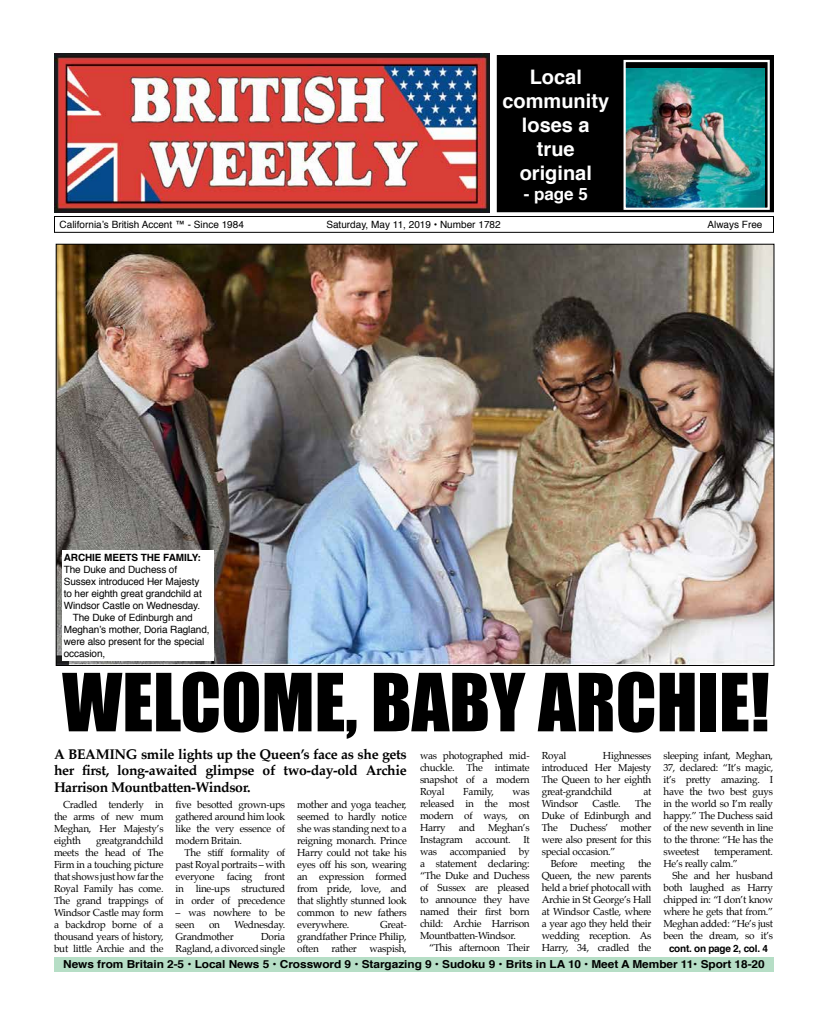
<style>
.page{position:relative;width:828px;height:1026px;background:#fff}
.page>*{position:absolute;margin:0;border:0;box-sizing:border-box;transform-origin:0 0}
.t1{font:74px "Impact";color:#000}
.t2{font:700 20px/24px "Helvetica";color:#fff;text-align:center}
.t3{font:700 17px "Helvetica";color:#fff}
.t4{font:700 14px/16.8px "Palatino";letter-spacing:-.025em;color:#000;text-align:justify}
.t5{font:700 11px "Helvetica";letter-spacing:-.005em;color:#000;scale:1.08 1}
.t6{font:10px/12px "Palatino";letter-spacing:-.025em;color:#000;text-align:justify}
.t7{font:10px "Helvetica";letter-spacing:-.01em;color:#000}
.t8{font:700 10px "Helvetica";letter-spacing:-.01em;color:#000}
</style>
<div class="page">
<div style="left:54px;top:216px;width:720px;height:17px;border:1px solid #000"></div>
<div style="left:54px;top:957px;width:720px;height:14px;background:#b6dec6"></div>
<img style="left:54px;top:54px;width:436px;height:159px">
<div style="left:497px;top:56px;width:277px;height:156px;background:#000"></div>
<div style="left:497px;top:55px;width:277px;height:157px;border:1px solid #000"></div>
<img style="left:627px;top:68px;width:138px;height:139px">
<div style="left:624px;top:60px;width:146px;height:150px;border:2px solid #fff"></div>
<img style="left:58px;top:246px;width:714px;height:418px">
<div style="left:62px;top:550px;width:152px;height:111px;background:#fff"></div>
<h2 class="t2" style="left:503px;top:65px;width:108px">Local community loses a true original</h2>
<h3 class="t3" style="left:524px;top:181px;width:66px">- page 5</h3>
<p class="t7" style="left:60px;top:216px;width:186px">California’s British Accent ™ - Since 1984</p>
<p class="t7" style="left:326px;top:216px;width:176px">Saturday, May 11, 2019 • Number 1782</p>
<p class="t7" style="left:707px;top:216px;width:57px">Always Free</p>
<p class="t8" style="left:64px;top:550px;width:139px">ARCHIE MEETS THE FAMILY:</p>
<p class="t7" style="left:64px;top:562px;width:115px">The Duke and Duchess of</p>
<p class="t7" style="left:64px;top:574px;width:137px">Sussex introduced Her Majesty</p>
<p class="t7" style="left:64px;top:586px;width:139px">to her eighth great grandchild at</p>
<p class="t7" style="left:64px;top:598px;width:138px">Windsor Castle on Wednesday.</p>
<p class="t7" style="left:73px;top:610px;width:121px">The Duke of Edinburgh and</p>
<p class="t7" style="left:64px;top:622px;width:147px">Meghan’s mother, Doria Ragland,</p>
<p class="t7" style="left:64px;top:634px;width:142px">were also present for the special</p>
<p class="t7" style="left:64px;top:646px;width:43px">occasion,</p>
<h1 class="t1" style="left:62px;top:645px;width:709px">WELCOME, BABY ARCHIE!</h1>
<h3 class="t4" style="left:54px;top:745px;width:354px">A BEAMING smile lights up the Queen’s face as she gets her first, long-awaited glimpse of two-day-old Archie Harrison Mountbatten-Windsor.</h3>
<p class="t6" style="left:54px;top:798px;width:111px;text-indent:9px">Cradled tenderly in the arms of new mum Meghan, Her Majesty’s eighth</p>
<p class="t6" style="left:54px;top:834px;width:111px;text-indent:42px">greatgrandchild meets the head of The Firm in a touching picture that shows just how far the Royal Family has come.<br>The grand trappings of Windsor Castle may form a backdrop borne of a thousand years of history, but little Archie and the</p>
<p class="t6" style="left:176px;top:798px;width:111px">five besotted grown-ups gathered around him look like the very essence of modern Britain.</p>
<p class="t6" style="left:176px;top:846px;width:111px;text-indent:9px">The stiff formality of past Royal portraits – with everyone facing front in line-ups structured in order of precedence</p>
<p class="t6" style="left:176px;top:906px;width:111px">– was nowhere to be seen</p>
<p class="t6" style="left:209px;top:918px;width:13px">on</p>
<p class="t6" style="left:235px;top:918px;width:52px">Wednesday.</p>
<p class="t6" style="left:176px;top:930px;width:60px">Grandmother</p>
<p class="t6" style="left:176px;top:930px;width:111px;text-align:right">Doria<br>Ragland, a divorced single</p>
<p class="t6" style="left:297px;top:798px;width:111px">mother and yoga teacher, seemed to hardly notice she was standing next to a reigning monarch. Prince Harry could not take his eyes off his son, wearing an expression formed from pride, love, and that slightly stunned look common to new fathers everywhere.</p>
<p class="t6" style="left:297px;top:918px;width:111px;text-indent:83px">Great&shy;grandfather Prince Philip, often</p>
<p class="t6" style="left:331px;top:942px;width:27px">rather</p>
<p class="t6" style="left:369px;top:942px;width:39px">waspish,</p>
<p class="t6" style="left:420px;top:750px;width:111px">was photographed mid&shy;chuckle. The intimate snapshot of a modern Royal</p>
<p class="t6" style="left:463px;top:786px;width:32px">Family,</p>
<p class="t6" style="left:420px;top:786px;width:111px;text-indent:93px">was released in the most modern of ways, on Harry</p>
<p class="t6" style="left:459px;top:822px;width:18px">and</p>
<p class="t6" style="left:488px;top:822px;width:43px">Meghan’s</p>
<p class="t6" style="left:420px;top:834px;width:45px">Instagram</p>
<p class="t6" style="left:476px;top:834px;width:37px">account.</p>
<p class="t6" style="left:523px;top:834px;width:8px">It</p>
<p class="t6" style="left:420px;top:846px;width:19px">was</p>
<p class="t6" style="left:450px;top:846px;width:58px">accompanied</p>
<p class="t6" style="left:420px;top:846px;width:111px;text-indent:99px">by a statement declaring: “The Duke and Duchess of Sussex are pleased to announce they have named their first born child: Archie Harrison Mountbatten-Windsor.</p>
<p class="t6" style="left:429px;top:942px;width:102px">“This afternoon Their</p>
<p class="t6" style="left:542px;top:750px;width:111px;text-indent:61px">Highnesses introduced Her Majesty The Queen to her eighth great-grandchild</p>
<p class="t6" style="left:542px;top:750px;width:26px">Royal</p>
<p class="t6" style="left:643px;top:786px;width:10px">at</p>
<p class="t6" style="left:542px;top:798px;width:38px">Windsor</p>
<p class="t6" style="left:593px;top:798px;width:30px">Castle.</p>
<p class="t6" style="left:635px;top:798px;width:18px">The</p>
<p class="t6" style="left:542px;top:810px;width:111px">Duke of Edinburgh and</p>
<p class="t6" style="left:542px;top:822px;width:111px">The Duchess’ mother</p>
<p class="t6" style="left:542px;top:834px;width:111px">were also present for this</p>
<p class="t6" style="left:542px;top:846px;width:75px">special occasion.”</p>
<p class="t6" style="left:551px;top:858px;width:29px">Before</p>
<p class="t6" style="left:591px;top:858px;width:36px">meeting</p>
<p class="t6" style="left:542px;top:858px;width:111px;text-indent:96px">the Queen, the new parents held a brief photocall with Archie in St George’s Hall at Windsor Castle, where a year ago they held their wedding reception. As Harry, 34, cradled the</p>
<p class="t6" style="left:663px;top:750px;width:111px">sleeping infant, Meghan, 37, declared: “It’s magic, it’s pretty amazing. I have the two best guys in the world so I’m really happy.” The Duchess said of the new seventh in line to the throne: “He has the sweetest</p>
<p class="t6" style="left:663px;top:846px;width:111px;text-indent:51px">temperament.<br>He’s really calm.”</p>
<p class="t6" style="left:663px;top:870px;width:111px;text-indent:9px">She and her husband both laughed as Harry chipped in: “I don’t know where he gets that from.” Meghan added: “He’s just been the dream, so it’s</p>
<p class="t8" style="left:669px;top:940px;width:100px">cont. on page 2, col. 4</p>
<p class="t5" style="left:63px;top:956px;width:651px">News from Britain 2-5 • Local News 5 • Crossword 9 • Stargazing 9 • Sudoku 9 • Brits in LA 10 • Meet A Member 11• Sport 18-20</p>
</div>
